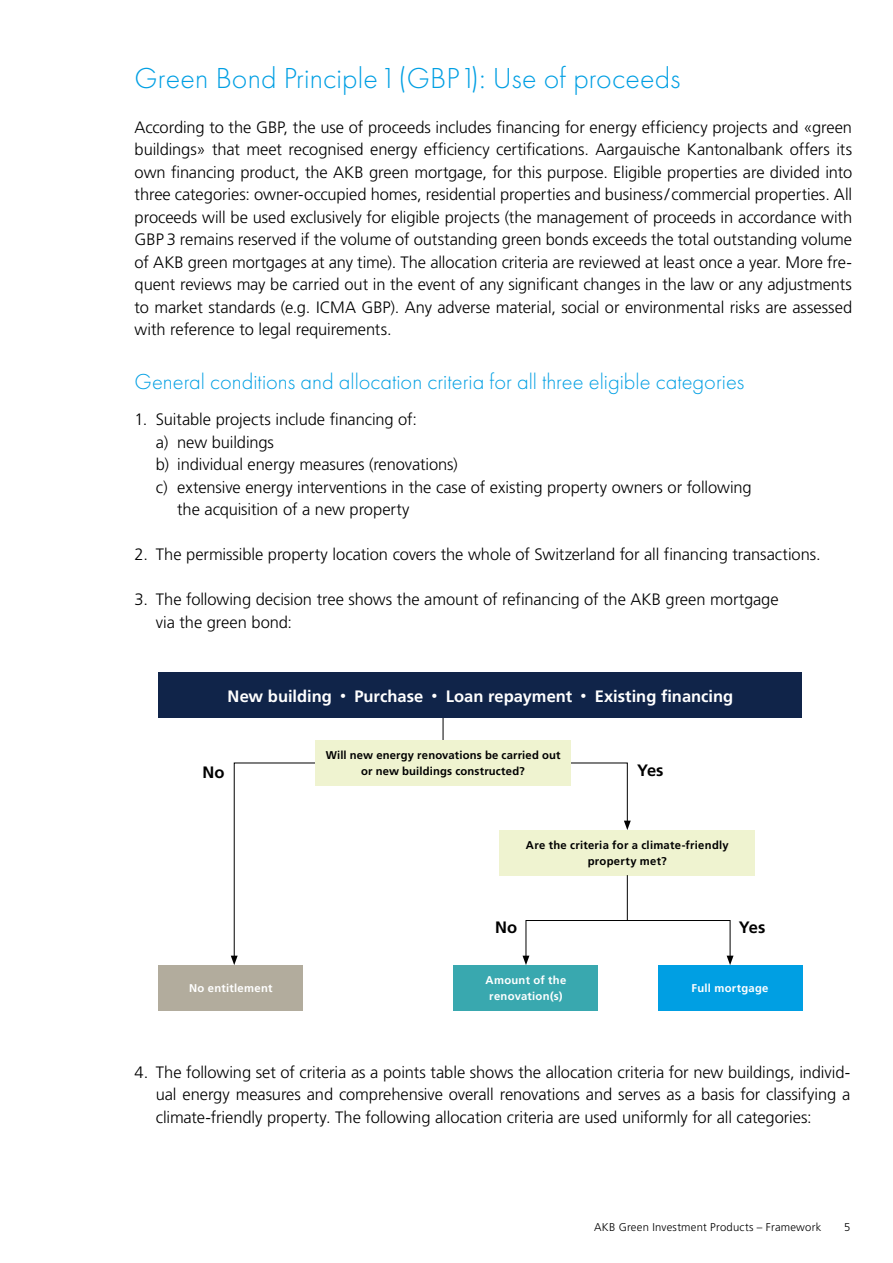
<style>
.page{position:relative;width:893px;height:1263px;background:#fff}
.page>*{position:absolute;margin:0;border:0;box-sizing:border-box;transform-origin:0 0}
.t1{font:300 30px "Futura PT";letter-spacing:.005em;color:#009fe3}
.t2{font:300 22.5px "Futura PT";color:#009fe3}
.t3{font:16.5px/22.5px "Frutiger LT 45 Lt";letter-spacing:-.005em;color:#000;text-align:justify}
.t4{font:16.5px "Frutiger LT 65 Bd";color:#fff}
.t5{font:16.5px "Frutiger LT 65 Bd";letter-spacing:.005em;color:#000}
.t6{font:11.25px/15.8px "Frutiger LT 65 Bd";letter-spacing:.02em;color:#000;text-align:center}
.t7{font:11.25px/15.8px "Frutiger LT 65 Bd";letter-spacing:.025em;color:#fff;text-align:center}
.t8{font:11.25px "Frutiger LT 45 Lt";letter-spacing:.02em;color:#000}
.s1{font-size:12px}
</style>
<div class="page">
<hr style="left:443px;top:711px;width:1px;height:33px;background:#000">
<svg style="left:233px;top:762px;width:395px;height:194px"></svg>
<svg style="left:624px;top:821px;width:7px;height:9px"></svg>
<svg style="left:231px;top:956px;width:7px;height:9px"></svg>
<div style="left:158px;top:673px;width:644px;height:45px;background:#102449"></div>
<div style="left:315px;top:740px;width:256px;height:45px;background:#eff3d0"></div>
<div style="left:454px;top:965px;width:144px;height:45px;background:#39a8af"></div>
<div style="left:158px;top:965px;width:145px;height:45px;background:#b2ac9d"></div>
<div style="left:658px;top:965px;width:144px;height:45px;background:#009fe3"></div>
<div style="left:500px;top:830px;width:255px;height:45px;background:#eff3d0"></div>
<hr style="left:627px;top:875px;width:1px;height:45px;background:#000">
<div style="left:526px;top:920px;width:204px;height:38px;border:1px solid #000"></div>
<svg style="left:727px;top:956px;width:6px;height:9px"></svg>
<svg style="left:522px;top:956px;width:7px;height:9px"></svg>
<h1 class="t1" style="left:135px;top:61px;width:547px">Green Bond Principle 1 (GBP 1): Use of proceeds</h1>
<p class="t3" style="left:135px;top:116px;width:719px">According to the GBP, the use of proceeds includes financing for energy efficiency projects and «green buildings» that meet recognised energy efficiency certifications. Aargauische Kantonalbank offers its own financing product, the AKB green mortgage, for this purpose. Eligible properties are divided into three categories: owner-occupied homes, residential properties and business/ commercial properties. All proceeds will be used exclusively for eligible projects (the management of proceeds in accordance with GBP 3 remains reserved if the volume of outstanding green bonds exceeds the total outstanding volume of AKB green mortgages at any time). The allocation criteria are reviewed at least once a year. More fre&shy;quent reviews may be carried out in the event of any significant changes in the law or any adjustments to market standards (e.g. ICMA GBP). Any adverse material, social or environmental risks are assessed with reference to legal requirements.</p>
<h2 class="t2" style="left:135px;top:369px;width:611px">General conditions and allocation criteria for all three eligible categories</h2>
<p class="t3" style="left:135px;top:408px;width:284px">1. Suitable projects include financing of:</p>
<p class="t3" style="left:156px;top:431px;width:120px">a) new buildings</p>
<p class="t3" style="left:156px;top:453px;width:303px">b) individual energy measures (renovations)</p>
<p class="t3" style="left:156px;top:476px;width:597px">c) extensive energy interventions in the case of existing property owners or following</p>
<p class="t3" style="left:177px;top:498px;width:234px">the acquisition of a new property</p>
<p class="t3" style="left:135px;top:543px;width:687px">2. The permissible property location covers the whole of Switzerland for all financing transactions.</p>
<p class="t3" style="left:156px;top:588px;width:624px;text-indent:-21px">3. The following decision tree shows the amount of refinancing of the AKB green mortgage via the green bond:</p>
<p class="t4" style="left:228px;top:686px;width:507px">New building <span class="s1">•</span> Purchase <span class="s1">•</span> Loan repayment <span class="s1">•</span> Existing financing</p>
<p class="t6" style="left:326px;top:747px;width:236px">Will new energy renovations be carried out or new buildings constructed?</p>
<p class="t5" style="left:202px;top:763px;width:24px">No</p>
<p class="t5" style="left:637px;top:760px;width:28px">Yes</p>
<p class="t6" style="left:526px;top:837px;width:204px">Are the criteria for a climate-friendly property met?</p>
<p class="t5" style="left:495px;top:918px;width:24px">No</p>
<p class="t5" style="left:739px;top:918px;width:28px">Yes</p>
<p class="t7" style="left:486px;top:972px;width:82px">Amount of the renovation(s)</p>
<p class="t7" style="left:189px;top:980px;width:85px">No entitlement</p>
<p class="t7" style="left:692px;top:980px;width:78px">Full mortgage</p>
<p class="t3" style="left:156px;top:1061px;width:696px;text-indent:-21px">4. The following set of criteria as a points table shows the allocation criteria for new buildings, individ&shy;ual energy measures and comprehensive overall renovations and serves as a basis for classifying a climate-friendly property. The following allocation criteria are used uniformly for all categories:</p>
<p class="t8" style="left:594px;top:1221px;width:229px">AKB Green Investment Products – Framework</p>
<p class="t8" style="left:844px;top:1221px;width:8px">5</p>
</div>
